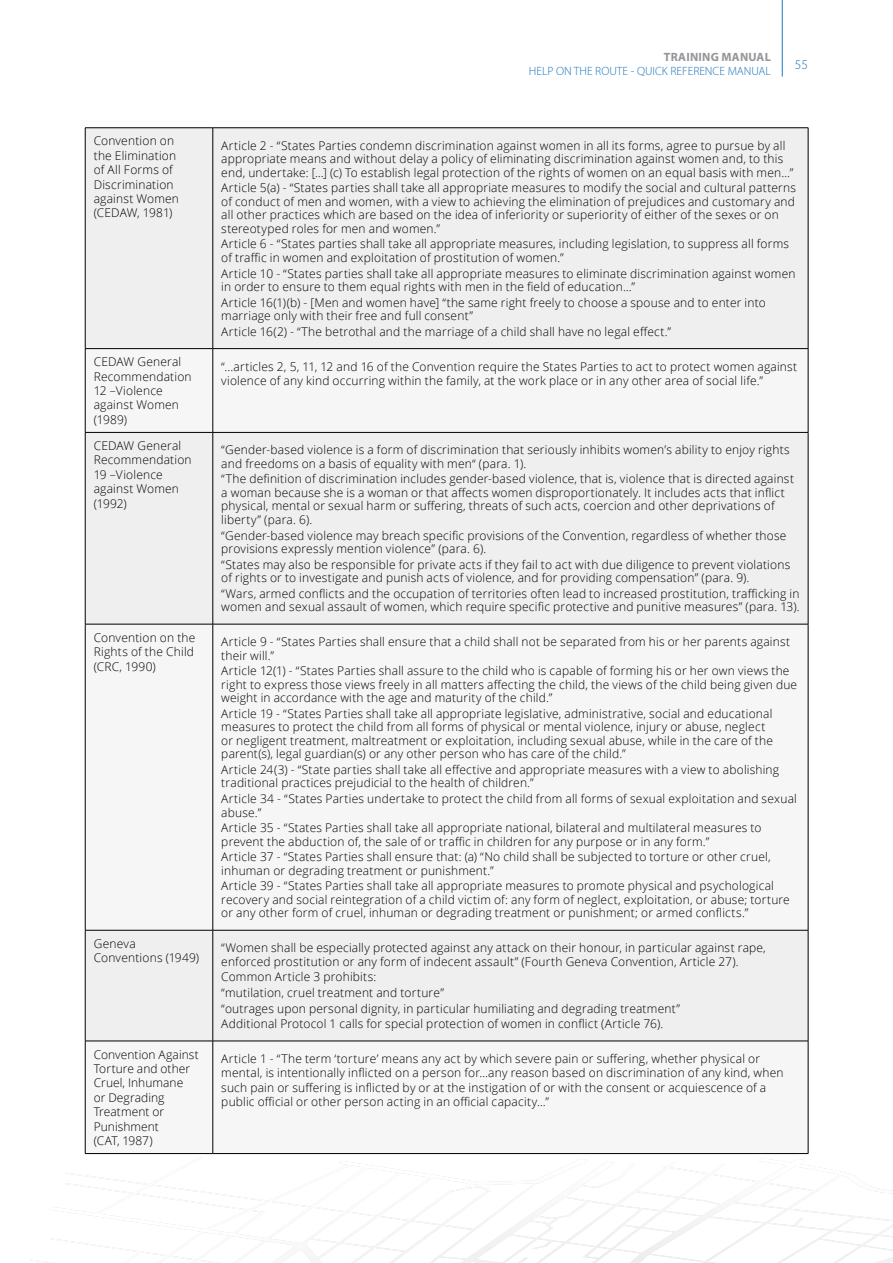
<style>
.page{position:relative;width:893px;height:1263px;background:#fff}
.page>*{position:absolute;margin:0;border:0;box-sizing:border-box;transform-origin:0 0}
.t1{font:300 13.5px "Myriad Pro";color:#1c75bc}
.t2{font:300 12px/13.5px "Open Sans";letter-spacing:.015em;color:#000}
.t3{font:300 12px "Myriad Pro";color:#1c75bc}
.t4{font:700 12px "Myriad Pro";letter-spacing:.02em;color:#939598}
</style>
<div class="page">
<hr style="left:782px;top:0;width:1px;height:77px;background:#1c75bc">
<svg style="left:30px;top:1158px;width:863px;height:105px"></svg>
<div style="left:86px;top:128px;width:722px;height:220px;background:#efeff0"></div>
<div style="left:86px;top:349px;width:722px;height:804px;background:#f6f6f6"></div>
<hr style="left:85px;top:127px;width:128px;height:1px;background:#000">
<hr style="left:85px;top:128px;width:1px;height:220px;background:#000">
<hr style="left:213px;top:127px;width:595px;height:1px;background:#000">
<hr style="left:213px;top:128px;width:1px;height:220px;background:#000">
<hr style="left:808px;top:128px;width:1px;height:220px;background:#000">
<hr style="left:85px;top:348px;width:128px;height:1px;background:#000">
<hr style="left:85px;top:349px;width:1px;height:83px;background:#000">
<hr style="left:213px;top:348px;width:595px;height:1px;background:#000">
<hr style="left:213px;top:349px;width:1px;height:83px;background:#000">
<hr style="left:808px;top:349px;width:1px;height:83px;background:#000">
<hr style="left:85px;top:432px;width:128px;height:1px;background:#000">
<hr style="left:85px;top:433px;width:1px;height:191px;background:#000">
<hr style="left:213px;top:432px;width:595px;height:1px;background:#000">
<hr style="left:213px;top:433px;width:1px;height:191px;background:#000">
<hr style="left:808px;top:433px;width:1px;height:191px;background:#000">
<hr style="left:85px;top:624px;width:128px;height:1px;background:#000">
<hr style="left:85px;top:624px;width:1px;height:306px;background:#000">
<hr style="left:213px;top:624px;width:595px;height:1px;background:#000">
<hr style="left:213px;top:624px;width:1px;height:306px;background:#000">
<hr style="left:808px;top:624px;width:1px;height:306px;background:#000">
<hr style="left:85px;top:930px;width:128px;height:1px;background:#000">
<hr style="left:85px;top:930px;width:1px;height:111px;background:#000">
<hr style="left:213px;top:930px;width:595px;height:1px;background:#000">
<hr style="left:213px;top:930px;width:1px;height:111px;background:#000">
<hr style="left:808px;top:930px;width:1px;height:111px;background:#000">
<hr style="left:85px;top:1041px;width:128px;height:1px;background:#000">
<hr style="left:85px;top:1041px;width:1px;height:112px;background:#000">
<hr style="left:213px;top:1041px;width:595px;height:1px;background:#000">
<hr style="left:213px;top:1041px;width:1px;height:112px;background:#000">
<hr style="left:808px;top:1041px;width:1px;height:112px;background:#000">
<hr style="left:85px;top:1153px;width:128px;height:1px;background:#000">
<hr style="left:213px;top:1153px;width:595px;height:1px;background:#000">
<p class="t4" style="left:664px;top:49px;width:108px">TRAINING MANUAL</p>
<p class="t3" style="left:529px;top:64px;width:244px">HELP ON THE ROUTE - QUICK REFERENCE MANUAL</p>
<p class="t1" style="left:795px;top:56px;width:15px">55</p>
<p class="t2" style="left:94px;top:134px;width:87px;line-height:14.4px">Convention on the Elimination of All Forms of<br>Discrimination against Women (CEDAW, 1981)</p>
<p class="t2" style="left:221px;top:138px;width:574px">Article 2 - “States Parties condemn discrimination against women in all its forms, agree to pursue by all appropriate means and without delay a policy of eliminating discrimination against women and, to this end, undertake: […] (c) To establish legal protection of the rights of women on an equal basis with men…”</p>
<p class="t2" style="left:221px;top:181px;width:576px">Article 5(a) - “States parties shall take all appropriate measures to modify the social and cultural patterns of conduct of men and women, with a view to achieving the elimination of prejudices and customary and all other practices which are based on the idea of inferiority or superiority of either of the sexes or on stereotyped roles for men and women.”</p>
<p class="t2" style="left:221px;top:237px;width:569px">Article 6 - “States parties shall take all appropriate measures, including legislation, to suppress all forms of traffic in women and exploitation of prostitution of women.”</p>
<p class="t2" style="left:221px;top:266px;width:576px">Article 10 - “States parties shall take all appropriate measures to eliminate discrimination against women in order to ensure to them equal rights with men in the field of education…”</p>
<p class="t2" style="left:221px;top:295px;width:546px">Article 16(1)(b) - [Men and women have] “the same right freely to choose a spouse and to enter into marriage only with their free and full consent”</p>
<p class="t2" style="left:221px;top:324px;width:451px">Article 16(2) - “The betrothal and the marriage of a child shall have no legal effect.”</p>
<p class="t2" style="left:94px;top:354px;width:99px;line-height:14.4px">CEDAW General<br>Recommendation<br>12 –Violence against Women (1989)</p>
<p class="t2" style="left:221px;top:359px;width:577px;line-height:14.4px">“...articles 2, 5, 11, 12 and 16 of the Convention require the States Parties to act to protect women against violence of any kind occurring within the family, at the work place or in any other area of social life.”</p>
<p class="t2" style="left:94px;top:438px;width:99px;line-height:14.4px">CEDAW General<br>Recommendation<br>19 –Violence against Women (1992)</p>
<p class="t2" style="left:221px;top:443px;width:570px">“Gender-based violence is a form of discrimination that seriously inhibits women’s ability to enjoy rights and freedoms on a basis of equality with men“ (para. 1).</p>
<p class="t2" style="left:221px;top:472px;width:574px">“The definition of discrimination includes gender-based violence, that is, violence that is directed against a woman because she is a woman or that affects women disproportionately. It includes acts that inflict physical, mental or sexual harm or suffering, threats of such acts, coercion and other deprivations of liberty” (para. 6).</p>
<p class="t2" style="left:221px;top:528px;width:567px">“Gender-based violence may breach specific provisions of the Convention, regardless of whether those provisions expressly mention violence” (para. 6).</p>
<p class="t2" style="left:221px;top:557px;width:570px">“States may also be responsible for private acts if they fail to act with due diligence to prevent violations of rights or to investigate and punish acts of violence, and for providing compensation” (para. 9).</p>
<p class="t2" style="left:221px;top:586px;width:580px">“Wars, armed conflicts and the occupation of territories often lead to increased prostitution, trafficking in women and sexual assault of women, which require specific protective and punitive measures” (para. 13).</p>
<p class="t2" style="left:94px;top:630px;width:103px;line-height:14.4px;text-align:justify">Convention on the Rights of the Child (CRC, 1990)</p>
<p class="t2" style="left:221px;top:635px;width:570px">Article 9 - “States Parties shall ensure that a child shall not be separated from his or her parents against their will.”</p>
<p class="t2" style="left:221px;top:664px;width:577px">Article 12(1) - “States Parties shall assure to the child who is capable of forming his or her own views the right to express those views freely in all matters affecting the child, the views of the child being given due weight in accordance with the age and maturity of the child.”</p>
<p class="t2" style="left:221px;top:706px;width:553px">Article 19 - “States Parties shall take all appropriate legislative, administrative, social and educational measures to protect the child from all forms of physical or mental violence, injury or abuse, neglect or negligent treatment, maltreatment or exploitation, including sexual abuse, while in the care of the parent(s), legal guardian(s) or any other person who has care of the child.”</p>
<p class="t2" style="left:221px;top:762px;width:559px">Article 24(3) - “State parties shall take all effective and appropriate measures with a view to abolishing traditional practices prejudicial to the health of children.”</p>
<p class="t2" style="left:221px;top:792px;width:577px">Article 34 - “States Parties undertake to protect the child from all forms of sexual exploitation and sexual abuse.”</p>
<p class="t2" style="left:221px;top:821px;width:542px">Article 35 - “States Parties shall take all appropriate national, bilateral and multilateral measures to prevent the abduction of, the sale of or traffic in children for any purpose or in any form.”</p>
<p class="t2" style="left:221px;top:850px;width:551px">Article 37 - “States Parties shall ensure that: (a) “No child shall be subjected to torture or other cruel, inhuman or degrading treatment or punishment.”</p>
<p class="t2" style="left:221px;top:879px;width:570px">Article 39 - “States Parties shall take all appropriate measures to promote physical and psychological recovery and social reintegration of a child victim of: any form of neglect, exploitation, or abuse; torture or any other form of cruel, inhuman or degrading treatment or punishment; or armed conflicts.”</p>
<p class="t2" style="left:94px;top:936px;width:107px;line-height:14.4px">Geneva<br>Conventions (1949)</p>
<p class="t2" style="left:221px;top:941px;width:546px">“Women shall be especially protected against any attack on their honour, in particular against rape, enforced prostitution or any form of indecent assault” (Fourth Geneva Convention, Article 27).</p>
<p class="t2" style="left:221px;top:969px;width:460px;line-height:15.6px">Common Article 3 prohibits:<br>“mutilation, cruel treatment and torture”<br>“outrages upon personal dignity, in particular humiliating and degrading treatment” Additional Protocol 1 calls for special protection of women in conflict (Article 76).</p>
<p class="t2" style="left:94px;top:1047px;width:107px;line-height:14.4px">Convention Against<br>Torture and other<br>Cruel, Inhumane<br>or Degrading<br>Treatment or<br>Punishment<br>(CAT, 1987)</p>
<p class="t2" style="left:221px;top:1051px;width:564px;line-height:14.4px">Article 1 - “The term ‘torture’ means any act by which severe pain or suffering, whether physical or mental, is intentionally inflicted on a person for…any reason based on discrimination of any kind, when such pain or suffering is inflicted by or at the instigation of or with the consent or acquiescence of a public official or other person acting in an official capacity…”</p>
</div>
